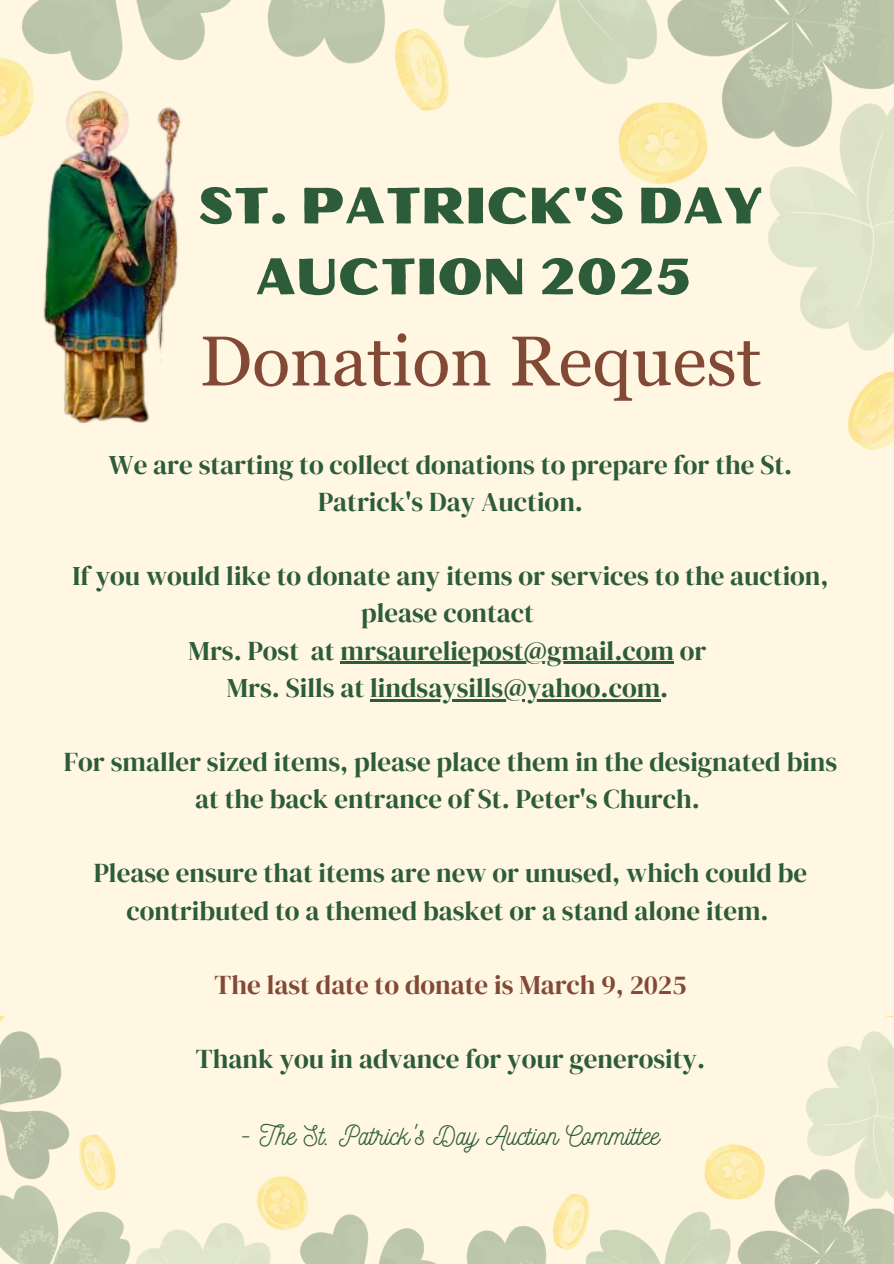
<style>
.page{position:relative;width:894px;height:1264px;background:#fff}
.page>*{position:absolute;margin:0;border:0;box-sizing:border-box;transform-origin:0 0}
.t1{font:70.35px "Georgia Pro";color:#824937}
.t2{font:51px/70.8px "Oilvare Base";color:#2c5c3a;text-align:center}
.t3{font:27px/37.2px "DM Serif Display";color:#2c5c3a;text-align:center}
.t4{font:27px "Nickainley";color:#2c5c3a}
.t5{font:27px "DM Serif Display";color:#824937}
</style>
<div class="page">
<div style="left:0;top:0;width:893px;height:1263px;background:#fff7e1"></div>
<img style="left:0;top:0;width:893px;height:449px">
<img style="left:0;top:1016px;width:893px;height:247px">
<img style="left:0;top:89px;width:218px;height:339px">
<hr style="left:340px;top:662px;width:333px;height:2px;background:#2c5c3a">
<hr style="left:370px;top:699px;width:290px;height:2px;background:#2c5c3a">
<p class="t2" style="left:198px;top:170px;width:566px">ST. PATRICK'S DAY<br>AUCTION 2025</p>
<p class="t1" style="left:199px;top:321px;width:563px">Donation Request</p>
<p class="t3" style="left:109px;top:446px;width:684px">We are starting to collect donations to prepare for the St.<br>Patrick's Day Auction.</p>
<h1 class="t3" style="left:72px;top:557px;width:757px">If you would like to donate any items or services to the auction, please contact</h1>
<p class="t3" style="left:188px;top:631px;width:519px">Mrs. Post at mrsaureliepost@gmail.com or</p>
<p class="t3" style="left:227px;top:668px;width:443px">Mrs. Sills at lindsaysills@yahoo.com.</p>
<p class="t3" style="left:64px;top:743px;width:774px">For smaller sized items, please place them in the designated bins</p>
<p class="t3" style="left:195px;top:780px;width:506px">at the back entrance of St. Peter's Church.</p>
<p class="t3" style="left:94px;top:854px;width:715px">Please ensure that items are new or unused, which could be</p>
<p class="t3" style="left:126px;top:891px;width:643px">contributed to a themed basket or a stand alone item.</p>
<p class="t5" style="left:214px;top:965px;width:473px">The last date to donate is March 9, 2025</p>
<p class="t3" style="left:196px;top:1040px;width:510px">Thank you in advance for your generosity.</p>
<p class="t4" style="left:241px;top:1117px;width:419px">- The St. Patrick's Day Auction Committee</p>
</div>
